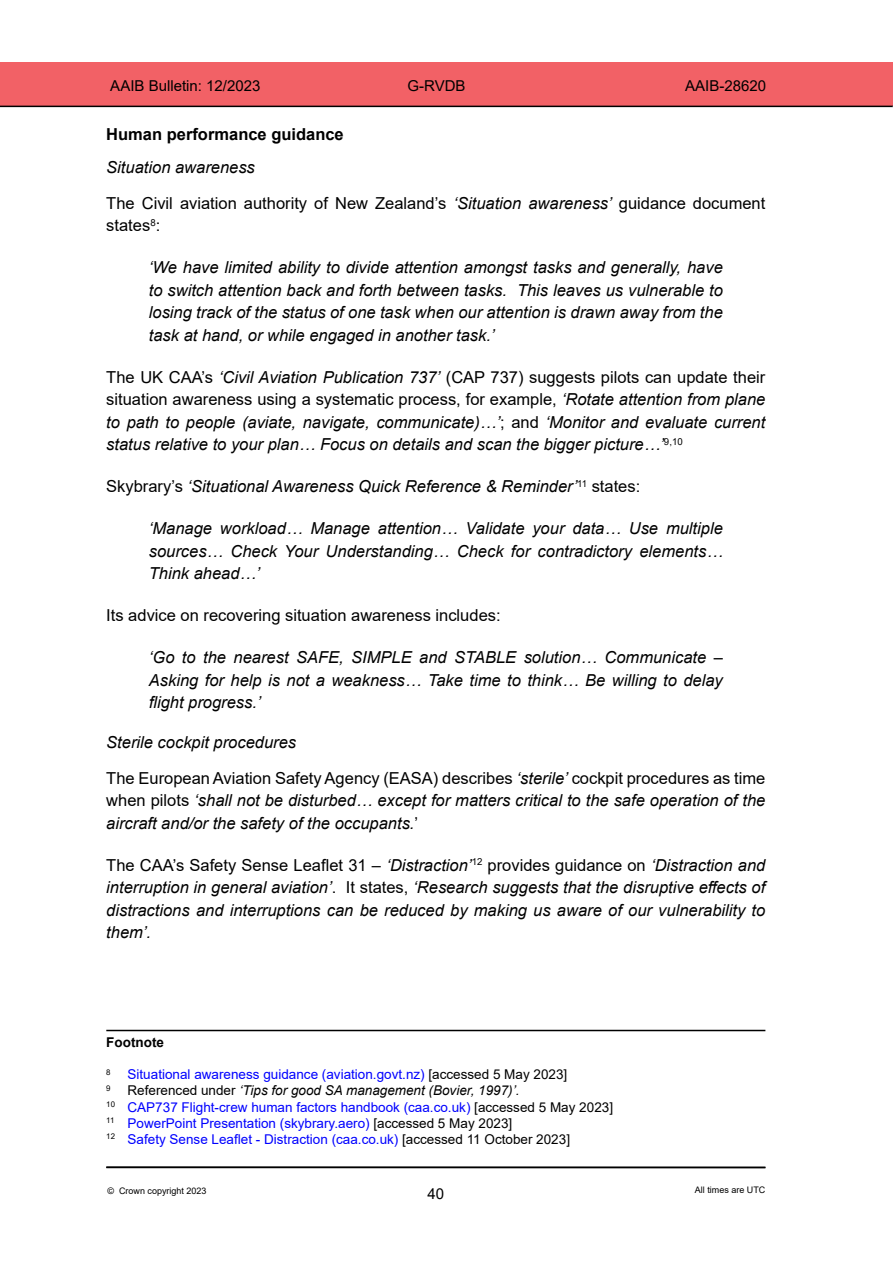
<style>
.page{position:relative;width:893px;height:1263px;background:#fff}
.page>*{position:absolute;margin:0;border:0;box-sizing:border-box;transform-origin:0 0}
.Bultext{font:italic 16.5px/22.5px "Arial";color:#000;text-align:justify}
.Bultext_Narrow_Itali{font:italic 16.5px/22.5px "Arial";color:#000;text-align:justify}
.Bultext-2{font:16.5px/22.5px "Arial";color:#000}
.Para_Header_Italic{font:italic 16.5px "Arial";color:#000}
.Para_header{font:700 16.5px "Arial";color:#000}
.t1{font:15px "Arial";color:#000}
.Footnote{font:13.5px "Arial";color:#00f}
.Footnote-2{font:italic 13.5px "Arial";color:#000}
.Footnote-3{font:700 13.5px "Arial";color:#000}
.t2{font:9px "Arial";color:#000}
.Footnote-4{font:7.8px "Arial";color:#000}
.s1{font-style:italic}
.s2{font-style:normal}
.s3{color:#000}
</style>
<div class="page">
<hr style="left:106px;top:1166px;width:659px;height:2px;background:#000">
<div style="left:0;top:63px;width:893px;height:43px;background:#f26166"></div>
<hr style="left:0;top:106px;width:892px;height:1px;background:#000">
<hr style="left:106px;top:1030px;width:659px;height:1px;background:#000">
<p class="t1" style="left:110px;top:76px;width:152px">AAIB Bulletin: 12/2023</p>
<p class="t1" style="left:407px;top:76px;width:60px">G-RVDB</p>
<p class="t1" style="left:685px;top:76px;width:82px">AAIB-28620</p>
<p class="Para_header" style="left:106px;top:122px;width:239px">Human performance guidance</p>
<p class="Para_Header_Italic" style="left:106px;top:156px;width:150px">Situation awareness</p>
<p class="Bultext-2" style="left:106px;top:192px;width:661px">The Civil aviation authority of New Zealand’s <span class="s1">‘Situation awareness’</span> guidance document states<sup>8</sup>:</p>
<p class="Bultext_Narrow_Itali" style="left:149px;top:257px;width:576px">‘We have limited ability to divide attention amongst tasks and generally, have to switch attention back and forth between tasks. This leaves us vulnerable to losing track of the status of one task when our attention is drawn away from the task at hand, or while engaged in another task.’</p>
<p class="Bultext" style="left:106px;top:366px;width:661px"><span class="s2">The UK CAA’s</span> ‘Civil Aviation Publication 737’ <span class="s2">(CAP 737) suggests pilots can update their situation awareness using a systematic process, for example,</span> ‘Rotate attention from plane to path to people (aviate, navigate, communicate)…’<span class="s2">; and</span> ‘Monitor and evaluate current status relative to your plan… Focus on details and scan the bigger picture…’<sup>9,10</sup></p>
<p class="Bultext" style="left:106px;top:476px;width:535px"><span class="s2">Skybrary’s</span> ‘Situational Awareness Quick Reference &amp; Reminder’<sup>11</sup> <span class="s2">states:</span></p>
<p class="Bultext_Narrow_Itali" style="left:149px;top:518px;width:576px">‘Manage workload… Manage attention… Validate your data… Use multiple sources… Check Your Understanding… Check for contradictory elements… Think ahead…’</p>
<p class="Bultext-2" style="left:106px;top:604px;width:396px">Its advice on recovering situation awareness includes:</p>
<p class="Bultext_Narrow_Itali" style="left:149px;top:647px;width:576px">‘Go to the nearest SAFE, SIMPLE and STABLE solution… Communicate – Asking for help is not a weakness… Take time to think… Be willing to delay flight progress.’</p>
<p class="Para_Header_Italic" style="left:106px;top:731px;width:191px">Sterile cockpit procedures</p>
<p class="Bultext" style="left:106px;top:767px;width:661px"><span class="s2">The European Aviation Safety Agency (EASA) describes</span> ‘sterile’ <span class="s2">cockpit procedures as time when pilots</span> ‘shall not be disturbed… except for matters critical to the safe operation of the aircraft and/or the safety of the occupants.<span class="s2">’</span></p>
<p class="Bultext" style="left:106px;top:854px;width:661px"><span class="s2">The CAA’s Safety Sense Leaflet 31 –</span> ‘Distraction’<sup>12</sup> <span class="s2">provides guidance on</span> ‘Distraction and interruption in general aviation’<span class="s2">. It states,</span> ‘Research suggests that the disruptive effects of distractions and interruptions can be reduced by making us aware of our vulnerability to them’.</p>
<p class="Footnote-3" style="left:106px;top:1032px;width:59px">Footnote</p>
<p class="Footnote-4" style="left:106px;top:1066px;width:6px">8</p>
<p class="Footnote" style="left:128px;top:1065px;width:441px">Situational awareness guidance (aviation.govt.nz) <span class="s3">[accessed 5 May 2023]</span></p>
<p class="Footnote-4" style="left:106px;top:1083px;width:6px">9</p>
<p class="Footnote-2" style="left:128px;top:1082px;width:393px"><span class="s2">Referenced under</span> ‘Tips for good SA management (Bovier, 1997)’.</p>
<p class="Footnote" style="left:106px;top:1097px;width:508px"><sup>10</sup> CAP737 Flight-crew human factors handbook (caa.co.uk) <span class="s3">[accessed 5 May 2023]</span></p>
<p class="Footnote" style="left:106px;top:1114px;width:407px"><sup>11</sup> PowerPoint Presentation (skybrary.aero) <span class="s3">[accessed 5 May 2023]</span></p>
<p class="Footnote" style="left:106px;top:1130px;width:465px"><sup>12</sup> Safety Sense Leaflet - Distraction (caa.co.uk) <span class="s3">[accessed 11 October 2023]</span></p>
<p class="t2" style="left:107px;top:1185px;width:101px">© Crown copyright 2023</p>
<p class="t2" style="left:695px;top:1184px;width:72px">All times are UTC</p>
<p class="t1" style="left:428px;top:1183px;width:18px">40</p>
</div>
